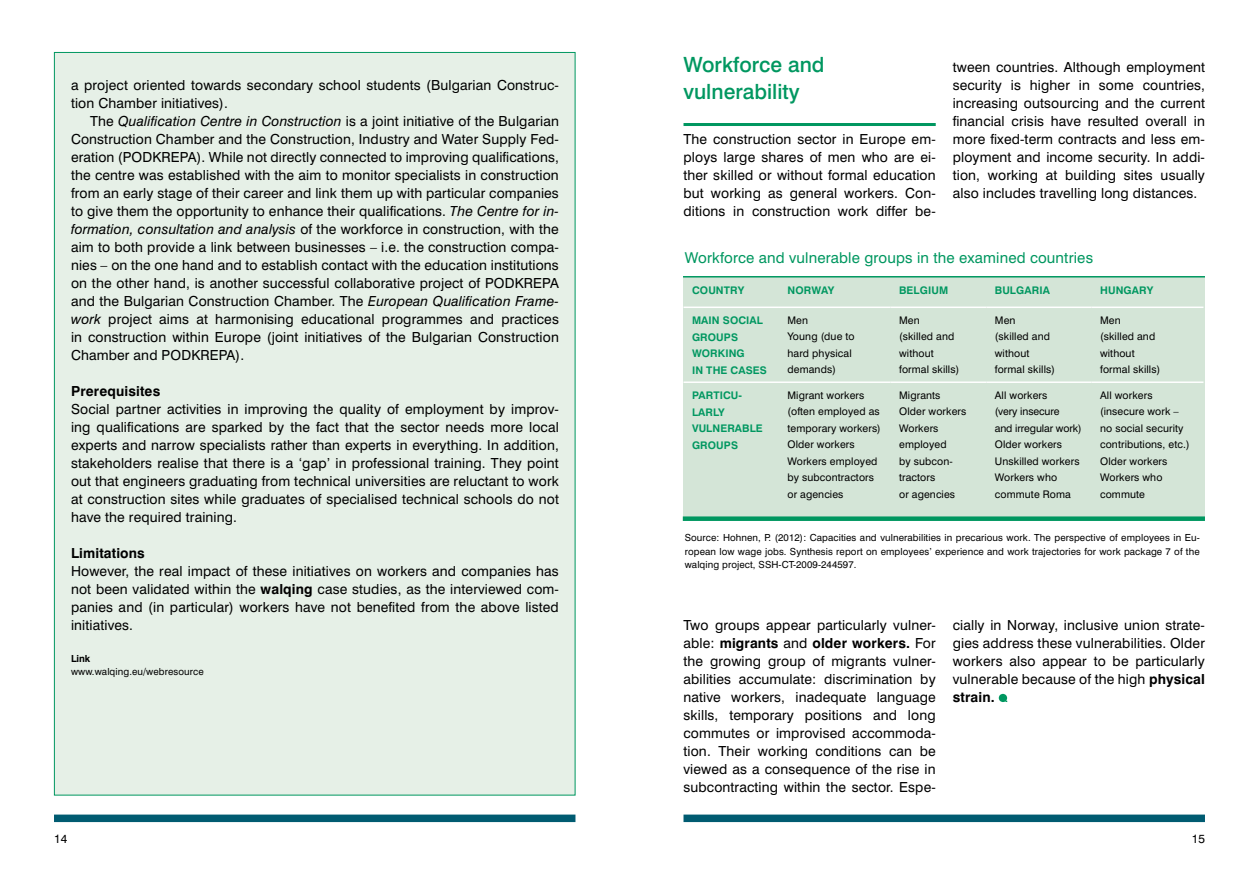
<style>
.page{position:relative;width:1259px;height:893px;background:#fff}
.page>*{position:absolute;margin:0;border:0;box-sizing:border-box;transform-origin:0 0}
.t1{font:500 21px/27px "Swiss 721 BT";color:#009760}
.t2{font:15px "Swiss 721 BT";letter-spacing:.01em;color:#009760}
.t3{font:13.8px/18px "Swiss 721 BT";letter-spacing:.01em;color:#000;text-align:justify}
.t4{font:700 13.8px "Swiss 721 BT";letter-spacing:.01em;color:#000}
.t5{font:12px "Swiss 721 BT";color:#000}
.t6{font:10.5px/16.5px "Swiss 721 BT";letter-spacing:.01em;color:#000}
.t7{font:700 10.5px/16.5px "Swiss 721 BT";letter-spacing:.01em;color:#009760}
.t8{font:9.75px/13.5px "Swiss 721 BT";letter-spacing:.01em;color:#000;text-align:justify}
.t9{font:700 9.75px "Swiss 721 BT";color:#000}
.s1{font-style:italic}
.s2{font-weight:700}
</style>
<div class="page">
<div style="left:54px;top:815px;width:521px;height:7px;background:#005b71"></div>
<div style="left:683px;top:815px;width:522px;height:7px;background:#005b71"></div>
<div style="left:683px;top:277px;width:522px;height:239px;background:#d4e5d7"></div>
<hr style="left:683px;top:307px;width:96px;height:1px;background:#fff">
<hr style="left:779px;top:307px;width:111px;height:1px;background:#fff">
<hr style="left:890px;top:307px;width:96px;height:1px;background:#fff">
<hr style="left:986px;top:307px;width:105px;height:1px;background:#fff">
<hr style="left:1091px;top:307px;width:112px;height:1px;background:#fff">
<hr style="left:683px;top:381px;width:96px;height:2px;background:#fff">
<hr style="left:779px;top:381px;width:111px;height:2px;background:#fff">
<hr style="left:890px;top:381px;width:96px;height:2px;background:#fff">
<hr style="left:986px;top:381px;width:105px;height:2px;background:#fff">
<hr style="left:1091px;top:381px;width:112px;height:2px;background:#fff">
<div style="left:54px;top:52px;width:521px;height:743px;background:#e6f0e7;border:1px solid #009760"></div>
<svg style="left:998px;top:694px;width:9px;height:8px"></svg>
<hr style="left:683px;top:123px;width:252px;height:3px;background:#009760">
<div style="left:683px;top:516px;width:522px;height:5px;background:#009760"></div>
<hr style="left:683px;top:276px;width:522px;height:2px;background:#009760">
<p class="t3" style="left:71px;top:76px;width:489px">a project oriented towards secondary school students (Bulgarian Construc&shy;tion Chamber initiatives).</p>
<p class="t3" style="left:71px;top:112px;width:489px;text-indent:19px">The <span class="s1">Qualification Centre in Construction</span> is a joint initiative of the Bulgarian Construction Chamber and the Construction, Industry and Water Supply Fed&shy;eration (PODKREPA). While not directly connected to improving qualifications, the centre was established with the aim to monitor specialists in construction from an early stage of their career and link them up with particular companies to give them the opportunity to enhance their qualifications. <span class="s1">The Centre for in&shy;formation, consultation and analysis</span> of the workforce in construction, with the aim to both provide a link between businesses – i.e. the construction compa&shy;nies – on the one hand and to establish contact with the education institutions on the other hand, is another successful collaborative project of PODKREPA and the Bulgarian Construction Chamber. The <span class="s1">European Qualification Frame&shy;work</span> project aims at harmonising educational programmes and practices in construction within Europe (joint initiatives of the Bulgarian Construction Chamber and PODKREPA).</p>
<p class="t4" style="left:71px;top:383px;width:91px">PREREQUISITES</p>
<p class="t3" style="left:71px;top:400px;width:489px">Social partner activities in improving the quality of employment by improv&shy;ing qualifications are sparked by the fact that the sector needs more local experts and narrow specialists rather than experts in everything. In addition, stakeholders realise that there is a ‘gap’ in professional training. They point out that engineers graduating from technical universities are reluctant to work at construction sites while graduates of specialised technical schools do not have the required training.</p>
<p class="t4" style="left:71px;top:545px;width:75px">LIMITATIONS</p>
<p class="t3" style="left:71px;top:562px;width:489px">However, the real impact of these initiatives on workers and companies has not been validated within the <span class="s2">WALQING</span> case studies, as the interviewed com&shy;panies and (in particular) workers have not benefited from the above listed initiatives.</p>
<p class="t9" style="left:71px;top:652px;width:21px">LINK</p>
<p class="t8" style="left:71px;top:665px;width:134px">www.walqing.eu/webresource</p>
<h1 class="t1" style="left:683px;top:51px;width:143px">Workforce and vulnerability</h1>
<p class="t3" style="left:683px;top:130px;width:254px">The construction sector in Europe em&shy;ploys large shares of men who are ei&shy;ther skilled or without formal education but working as general workers. Con&shy;ditions in construction work differ be-</p>
<p class="t3" style="left:952px;top:58px;width:254px">tween countries. Although employment security is higher in some countries, increasing outsourcing and the current financial crisis have resulted overall in more fixed-term contracts and less em&shy;ployment and income security. In addi&shy;tion, working at building sites usually also includes travelling long distances.</p>
<p class="t2" style="left:685px;top:249px;width:410px">Workforce and vulnerable groups in the examined countries</p>
<p class="t7" style="left:692px;top:282px;width:54px">COUNTRY</p>
<p class="t7" style="left:787px;top:282px;width:48px">NORWAY</p>
<p class="t7" style="left:899px;top:282px;width:15px">BELGI</p>
<p class="t7" style="left:931px;top:282px;width:18px">UM</p>
<p class="t7" style="left:995px;top:282px;width:24px">BULGA</p>
<p class="t7" style="left:1031px;top:282px;width:14px">RIA</p>
<p class="t7" style="left:1100px;top:282px;width:25px">HUNGA</p>
<p class="t7" style="left:1139px;top:282px;width:16px">RY</p>
<p class="t7" style="left:692px;top:312px;width:8px">MAIN</p>
<p class="t6" style="left:787px;top:312px;width:69px">Men<br>Young (due to hard physical demands)</p>
<p class="t6" style="left:899px;top:312px;width:62px">Men<br>(skilled and without formal skills)</p>
<p class="t6" style="left:995px;top:312px;width:62px">Men<br>(skilled and without formal skills)</p>
<p class="t6" style="left:1100px;top:312px;width:62px">Men<br>(skilled and without formal skills)</p>
<p class="t7" style="left:692px;top:312px;width:54px;text-indent:31px">SOCIAL<br>GROUPS<br>WORKING<br>IN THE</p>
<p class="t7" style="left:730px;top:362px;width:9px">CASES</p>
<p class="t7" style="left:692px;top:387px;width:52px">PARTIC U-<br>LARLY<br>VULNE</p>
<p class="t7" style="left:692px;top:420px;width:51px;text-indent:35px">RABLE<br>GROUPS</p>
<p class="t6" style="left:787px;top:387px;width:95px">Migrant workers (often employed as temporary workers)<br>Older workers<br>Workers employed by subcontractors or agencies</p>
<p class="t6" style="left:899px;top:387px;width:69px">Migrants<br>Older workers<br>Workers employed<br>by subcon&shy;tractors<br>or agencies</p>
<p class="t6" style="left:995px;top:387px;width:88px">All workers<br>(very insecure<br>and irregular work)<br>Older workers<br>Unskilled workers<br>Workers who commute Roma</p>
<p class="t6" style="left:1100px;top:387px;width:91px">All workers (insecure work – no social security contributions, etc.)<br>Older workers<br>Workers who commute</p>
<p class="t8" style="left:685px;top:531px;width:516px">Source: Hohnen, P. (2012): Capacities and vulnerabilities in precarious work. The perspective of employees in Eu&shy;ropean low wage jobs. Synthesis report on employees’ experience and work trajectories for work package 7 of the walqing project, SSH-CT-2009-244597.</p>
<p class="t3" style="left:683px;top:616px;width:254px">Two groups appear particularly vulner&shy;able: <span class="s2">MIGRANTS</span> and <span class="s2">OLDER WORKERS.</span> For the growing group of migrants vulner&shy;abilities accumulate: discrimination by native workers, inadequate language skills, temporary positions and long commutes or improvised accommoda&shy;tion. Their working conditions can be viewed as a consequence of the rise in subcontracting within the sector. Espe-</p>
<p class="t3" style="left:952px;top:616px;width:254px">cially in Norway, inclusive union strate&shy;gies address these vulnerabilities. Older workers also appear to be particularly vulnerable because of the high <span class="s2">PHYSICAL STRAIN.</span></p>
<p class="t5" style="left:54px;top:832px;width:15px">14</p>
<p class="t5" style="left:1191px;top:832px;width:15px">15</p>
</div>
